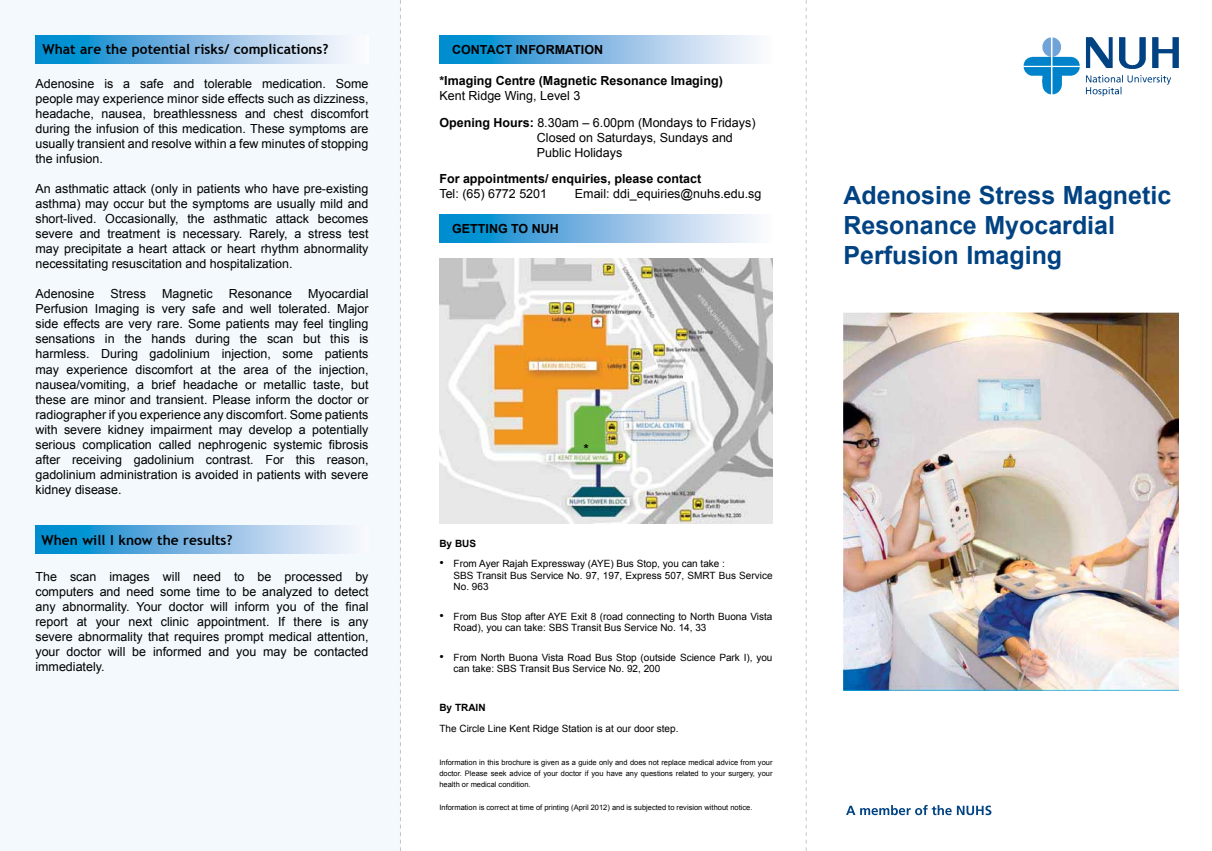
<style>
.page{position:relative;width:1212px;height:851px;background:#fff}
.page>*{position:absolute;margin:0;border:0;box-sizing:border-box;transform-origin:0 0}
.t1{font:700 25px/30px "Arial";color:#004282}
.t2{font:700 13.75px "Trebuchet MS";color:#000}
.t3{font:12.5px/15px "Arial";color:#000;text-align:justify}
.t4{font:700 12.5px "Arial";color:#000}
.t5{font:10px/11.2px "Arial";color:#000}
.t6{font:700 10px "Arial";color:#000}
.t7{font:7.5px/11.2px "Arial";color:#000;text-align:justify}
.s1{font-weight:700}
.s2{font-size:12.5px}
</style>
<div class="page">
<svg style="left:400px;top:0;width:1px;height:850px"></svg>
<svg style="left:806px;top:0;width:1px;height:850px"></svg>
<img style="left:439px;top:214px;width:317px;height:29px">
<div style="left:0;top:0;width:400px;height:850px;background:#f3f9fc"></div>
<img style="left:35px;top:525px;width:302px;height:28px">
<img style="left:35px;top:35px;width:295px;height:29px">
<svg style="left:846px;top:804px;width:145px;height:11px"></svg>
<img style="left:439px;top:258px;width:333px;height:265px">
<img style="left:843px;top:312px;width:335px;height:378px">
<img style="left:439px;top:35px;width:317px;height:29px">
<img style="left:1023px;top:37px;width:57px;height:58px">
<img style="left:1085px;top:37px;width:94px;height:60px">
<p class="t2" style="left:43px;top:40px;width:287px">What are the potential risks/ complications?</p>
<p class="t3" style="left:35px;top:76px;width:335px">Adenosine is a safe and tolerable medication. Some people may experience minor side effects such as dizziness, headache, nausea, breathlessness and chest discomfort during the infusion of this medication. These symptoms are usually transient and resolve within a few minutes of stopping the infusion.</p>
<p class="t3" style="left:35px;top:181px;width:335px">An asthmatic attack (only in patients who have pre-existing asthma) may occur but the symptoms are usually mild and short-lived. Occasionally, the asthmatic attack becomes severe and treatment is necessary. Rarely, a stress test may precipitate a heart attack or heart rhythm abnormality necessitating resuscitation and hospitalization.</p>
<p class="t3" style="left:35px;top:286px;width:61px">Adenosine</p>
<p class="t3" style="left:111px;top:286px;width:37px">Stress</p>
<p class="t3" style="left:162px;top:286px;width:52px">Magnetic</p>
<p class="t3" style="left:229px;top:286px;width:65px">Resonance</p>
<p class="t3" style="left:35px;top:286px;width:335px;text-indent:273px">Myocardial Perfusion Imaging is very safe and well tolerated. Major side effects are very rare. Some patients may feel tingling sensations in the hands during the scan but this is harmless. During gadolinium injection, some patients may experience discomfort at the area of the injection, nausea/vomiting, a brief headache or metallic taste, but these are minor and transient. Please inform the doctor or radiographer if you experience any discomfort. Some patients with severe kidney impairment may develop a potentially serious complication called nephrogenic systemic fibrosis after receiving gadolinium contrast. For this reason, gadolinium administration is avoided in patients with severe kidney disease.</p>
<p class="t2" style="left:42px;top:531px;width:192px">When will I know the results?</p>
<p class="t3" style="left:35px;top:569px;width:335px">The scan images will need to be processed by computers and need some time to be analyzed to detect any abnormality. Your doctor will inform you of the final report at your next clinic appointment. If there is any severe abnormality that requires prompt medical attention, your doctor will be informed and you may be contacted immediately.</p>
<p class="t4" style="left:452px;top:41px;width:104px">Contact Informa</p>
<p class="t4" style="left:573px;top:41px;width:31px">tion</p>
<p class="t4" style="left:439px;top:73px;width:285px">*Imaging Centre (Magnetic Resonance Imaging)</p>
<p class="t3" style="left:439px;top:83px;width:318px;line-height:26.2px">Kent Ridge Wing, Level 3<br><span class="s1">Opening Hours:</span> 8.30am – 6.00pm (Mondays to Fridays)</p>
<p class="t3" style="left:537px;top:130px;width:197px">Closed on Saturdays, Sundays and<br>Public Holidays</p>
<p class="t4" style="left:439px;top:170px;width:263px">For appointments/ enquiries, please contact</p>
<p class="t3" style="left:439px;top:186px;width:109px">Tel: (65) 6772 5201</p>
<p class="t3" style="left:575px;top:186px;width:188px">Email: ddi_equiries@nuhs.edu.sg</p>
<p class="t4" style="left:452px;top:220px;width:108px">Getting To NUH</p>
<p class="t4" style="left:584px;top:440px;width:6px">*</p>
<p class="t6" style="left:439px;top:536px;width:38px">By BUS</p>
<p class="t5" style="left:454px;top:558px;width:320px;text-indent:-14px"><span class="s2">•</span> From Ayer Rajah Expressway (AYE) Bus Stop, you can take :<br>SBS Transit Bus Service No. 97, 197, Express 507, SMRT Bus Service<br>No. 963</p>
<p class="t5" style="left:454px;top:610px;width:320px;text-indent:-14px"><span class="s2">•</span> From Bus Stop after AYE Exit 8 (road connecting to North Buona Vista<br>Road), you can take: SBS Transit Bus Service No. 14, 33</p>
<p class="t5" style="left:454px;top:652px;width:320px;text-indent:-14px"><span class="s2">•</span> From North Buona Vista Road Bus Stop (outside Science Park I), you can take: SBS Transit Bus Service No. 92, 200</p>
<p class="t6" style="left:439px;top:701px;width:46px">By TRAIN</p>
<p class="t5" style="left:439px;top:722px;width:240px">The Circle Line Kent Ridge Station is at our door step.</p>
<p class="t7" style="left:439px;top:756px;width:335px">Information in this brochure is given as a guide only and does not replace medical advice from your doctor. Please seek advice of your doctor if you have any questions related to your surgery, your health or medical condition.</p>
<p class="t7" style="left:439px;top:801px;width:315px">Information is correct at time of printing (April 2012) and is subjected to revision without notice.</p>
<h1 class="t1" style="left:843px;top:181px;width:329px">Adenosine Stress Magnetic<br>Resonance Myocardial<br>Perfusion Imaging</h1>
</div>
